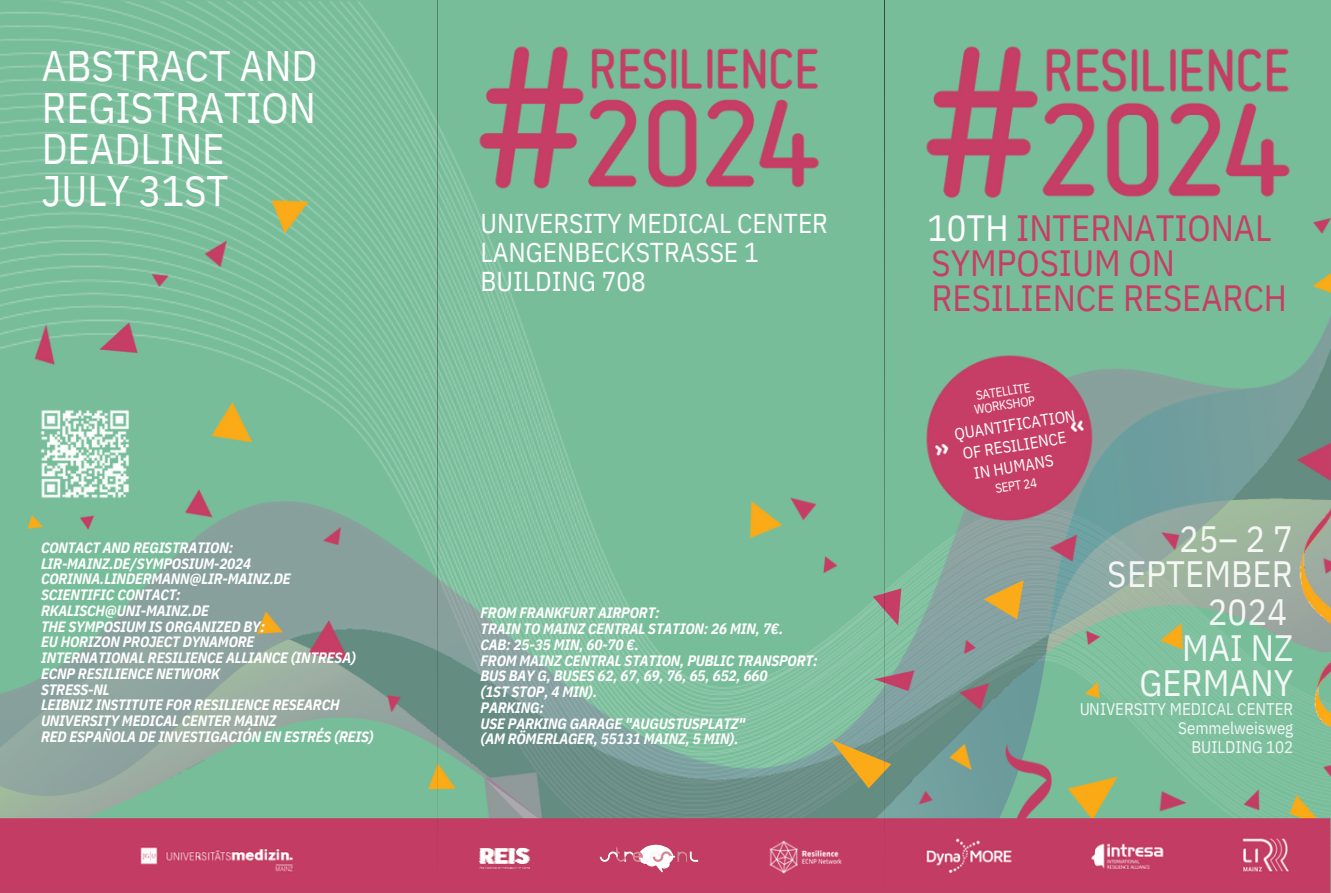
<style>
.page{position:relative;width:1331px;height:893px;background:#fff}
.page>*{position:absolute;margin:0;border:0;box-sizing:border-box;transform-origin:0 0}
.t1{font:42.6px/41.7px "IBM Plex Sans Cond";color:#fff}
.t2{font:36.6px/35.2px "IBM Plex Sans Cond";color:#fff;text-align:right}
.t3{font:36.45px/34.8px "IBM Plex Sans Cond";color:#c63e65}
.t4{font:27.3px/29.2px "IBM Plex Sans Cond";color:#fff}
.t5{font:16.8px/19.2px "IBM Plex Sans Cond";color:#fff;text-align:right}
.t6{font:16.35px/20.2px "IBM Plex Sans Cond";color:#fff;text-align:center}
.t7{font:italic 700 15px/15.8px "IBM Plex Sans Cond";letter-spacing:-.01em;color:#fff}
.t8{font:12.9px "IBM Plex Sans Cond";color:#fff}
.s1{color:#fff}
</style>
<div class="page">
<img style="left:0;top:0;width:1331px;height:267px">
<img style="left:0;top:267px;width:1331px;height:468px">
<img style="left:0;top:625px;width:289px;height:14px">
<img style="left:0;top:639px;width:541px;height:96px">
<img style="left:1046px;top:498px;width:246px;height:155px">
<img style="left:27px;top:514px;width:17px;height:15px">
<img style="left:35px;top:324px;width:21px;height:42px">
<img style="left:80px;top:514px;width:14px;height:15px">
<img style="left:99px;top:323px;width:39px;height:30px">
<img style="left:33px;top:402px;width:103px;height:103px">
<img style="left:152px;top:273px;width:18px;height:15px">
<img style="left:184px;top:489px;width:29px;height:28px">
<img style="left:204px;top:240px;width:24px;height:27px">
<img style="left:212px;top:402px;width:40px;height:40px">
<img style="left:256px;top:611px;width:28px;height:22px">
<img style="left:280px;top:688px;width:15px;height:17px">
<img style="left:271px;top:199px;width:38px;height:35px">
<img style="left:307px;top:620px;width:41px;height:40px">
<img style="left:323px;top:526px;width:19px;height:18px">
<img style="left:387px;top:694px;width:15px;height:18px">
<img style="left:471px;top:39px;width:356px;height:156px">
<img style="left:742px;top:489px;width:82px;height:57px">
<img style="left:824px;top:555px;width:6px;height:18px">
<img style="left:901px;top:669px;width:14px;height:21px">
<img style="left:963px;top:639px;width:13px;height:15px">
<img style="left:951px;top:674px;width:45px;height:43px">
<svg style="left:984px;top:579px;width:40px;height:40px;background:#bba562"></svg>
<img style="left:919px;top:348px;width:182px;height:220px">
<img style="left:1084px;top:681px;width:15px;height:17px">
<img style="left:1086px;top:630px;width:15px;height:15px">
<img style="left:1160px;top:622px;width:23px;height:26px">
<img style="left:1161px;top:531px;width:18px;height:19px">
<img style="left:1239px;top:429px;width:15px;height:15px">
<img style="left:918px;top:39px;width:379px;height:167px">
<img style="left:1296px;top:440px;width:35px;height:40px">
<img style="left:1313px;top:269px;width:18px;height:28px">
<img style="left:1313px;top:217px;width:18px;height:17px">
<img style="left:1292px;top:489px;width:39px;height:246px">
<img style="left:0;top:735px;width:1331px;height:157px">
<img style="left:768px;top:839px;width:62px;height:34px">
<svg style="left:438px;top:0;width:1px;height:892px"></svg>
<img style="left:472px;top:840px;width:65px;height:36px">
<img style="left:593px;top:837px;width:112px;height:41px">
<svg style="left:830px;top:0;width:71px;height:892px;background:#80ac91"></svg>
<p class="t1" style="left:42px;top:44px;width:277px">ABSTRACT AND<br>REGISTRATION<br>DEADLINE<br>JULY 31ST</p>
<p class="t7" style="left:41px;top:539px;width:334px">CONTACT AND REGISTRATION:<br>LIR-MAINZ.DE/SYMPOSIUM-2024<br>CORINNA.LINDERMANN@LIR-MAINZ.DE<br>SCIENTIFIC CONTACT:<br>RKALISCH@UNI-MAINZ.DE<br>THE SYMPOSIUM IS ORGANIZED BY:<br>EU HORIZON PROJECT DYNAMORE<br>INTERNATIONAL RESILIENCE ALLIANCE (INTRESA)<br>ECNP RESILIENCE NETWORK<br>STRESS-NL<br>LEIBNIZ INSTITUTE FOR RESILIENCE RESEARCH<br>UNIVERSITY MEDICAL CENTER MAINZ<br>RED ESPAÑOLA DE INVESTIGACIÓN EN ESTRÉS (REIS)</p>
<p class="t4" style="left:480px;top:207px;width:349px">UNIVERSITY MEDICAL CENTER<br>LANGENBECKSTRASSE 1<br>BUILDING 708</p>
<p class="t7" style="left:480px;top:604px;width:339px">FROM FRANKFURT AIRPORT:<br>TRAIN TO MAINZ CENTRAL STATION: 26 MIN, 7€.<br>CAB: 25-35 MIN, 60-70 €.<br>FROM MAINZ CENTRAL STATION, PUBLIC TRANSPORT:<br>BUS BAY G, BUSES 62, 67, 69, 76, 65, 652, 660<br>(1ST STOP, 4 MIN).<br>PARKING:<br>USE PARKING GARAGE "AUGUSTUSPLATZ"<br>(AM RÖMERLAGER, 55131 MAINZ, 5 MIN).</p>
<p class="t3" style="left:927px;top:209px;width:346px"><span class="s1">10TH</span> INTERNATIONAL</p>
<p class="t3" style="left:932px;top:245px;width:357px">SYMPOSIUM ON<br>RESILIENCE RESEARCH</p>
<p class="t8" style="left:975px;top:387px;width:56px;rotate:-9deg">SATELLITE</p>
<p class="t8" style="left:973px;top:401px;width:63px;rotate:-9deg">WORKSHOP</p>
<h6 class="t6" style="left:953px;top:424px;width:124px;rotate:-9deg">QUANTIFICATION<br>OF RESILIENCE</h6>
<p class="t6" style="left:972px;top:462px;width:82px;rotate:-9deg">IN HUMANS</p>
<p class="t8" style="left:994px;top:480px;width:44px;rotate:-9deg">SEPT 24</p>
<h2 class="t2" style="left:1108px;top:520px;width:186px;line-height:34.8px">25–27<br>SEPTEMBER</h2>
<h2 class="t2" style="left:1139px;top:593px;width:155px">2024<br>MAI NZ<br>GERMANY</h2>
<p class="t5" style="left:1079px;top:698px;width:216px">UNIVERSITY MEDICAL CENTER<br>Semmelweisweg<br>BUILDING 102</p>
</div>
